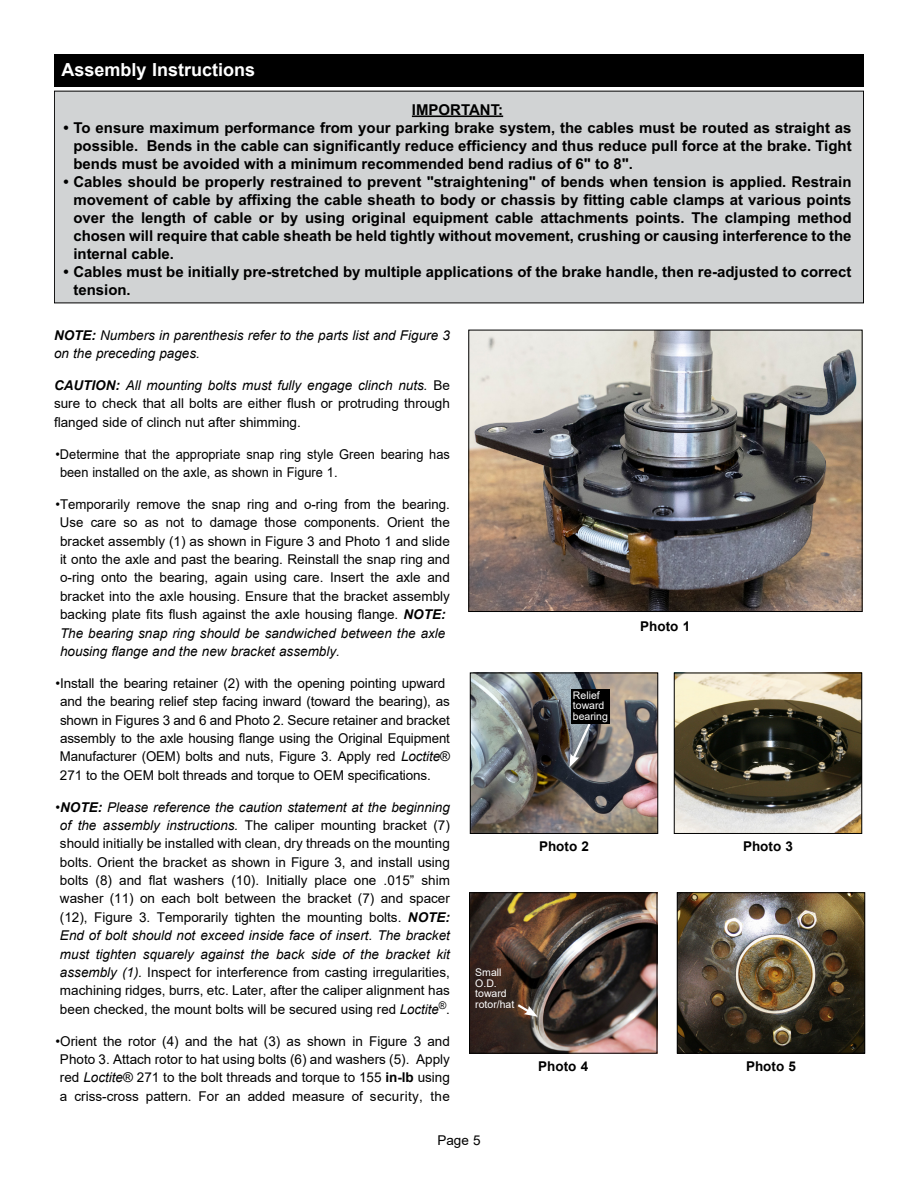
<style>
.page{position:relative;width:918px;height:1188px;background:#fff}
.page>*{position:absolute;margin:0;border:0;box-sizing:border-box;transform-origin:0 0}
.t1{font:700 18px "Arial";color:#fff}
.t2{font:700 15px/18px "Arial";color:#000;text-align:justify}
.t3{font:13.5px/18.3px "Arial";color:#000}
.t4{font:13.5px/18.3px "Arial";color:#000;scale:.95 1}
.t5{font:italic 13.5px/18.3px "Arial";color:#000}
.t6{font:700 13.5px "Arial";color:#000}
.t7{font:10.5px/10.5px "Arial";color:#fff}
.s1{font-weight:700}
.s2{font-weight:700;font-style:italic}
.s3{font-style:italic}
</style>
<div class="page">
<img style="left:676px;top:675px;width:184px;height:157px">
<div style="left:674px;top:673px;width:188px;height:161px;border:1px solid #000"></div>
<div style="left:54px;top:54px;width:810px;height:32px;background:#000"></div>
<div style="left:54px;top:91px;width:810px;height:212px;background:#d1d3d4"></div>
<hr style="left:412px;top:116px;width:91px;height:1px;background:#000">
<img style="left:471px;top:894px;width:184px;height:158px">
<div style="left:469px;top:892px;width:188px;height:162px;border:1px solid #000"></div>
<svg style="left:515px;top:1002px;width:23px;height:15px"></svg>
<img style="left:679px;top:894px;width:184px;height:158px">
<div style="left:677px;top:892px;width:188px;height:162px;border:1px solid #000"></div>
<img style="left:470px;top:332px;width:391px;height:278px">
<div style="left:468px;top:330px;width:395px;height:282px;border:1px solid #000"></div>
<img style="left:472px;top:675px;width:184px;height:157px">
<div style="left:470px;top:673px;width:188px;height:161px;border:1px solid #000"></div>
<svg style="left:569px;top:721px;width:24px;height:46px"></svg>
<div style="left:571px;top:689px;width:39px;height:35px;background:#000"></div>
<h1 class="t1" style="left:62px;top:57px;width:195px">Assembly Instructions</h1>
<p class="t2" style="left:412px;top:101px;width:93px">IMPORTANT:</p>
<p class="t2" style="left:73px;top:119px;width:780px;text-indent:-10px">• To ensure maximum performance from your parking brake system, the cables must be routed as straight as possible. Bends in the cable can significantly reduce efficiency and thus reduce pull force at the brake. Tight bends must be avoided with a minimum recommended bend radius of 6" to 8".</p>
<p class="t2" style="left:73px;top:173px;width:780px;text-indent:-10px">• Cables should be properly restrained to prevent "straightening" of bends when tension is applied. Restrain movement of cable by affixing the cable sheath to body or chassis by fitting cable clamps at various points over the length of cable or by using original equipment cable attachments points. The clamping method chosen will require that cable sheath be held tightly without movement, crushing or causing interference to the internal cable.</p>
<p class="t2" style="left:73px;top:263px;width:780px;text-indent:-10px">• Cables must be initially pre-stretched by multiple applications of the brake handle, then re-adjusted to correct tension.</p>
<p class="t5" style="left:54px;top:326px;width:397px"><span class="s1">NOTE:</span> Numbers in parenthesis refer to the parts list and Figure 3 on the preceding pages.</p>
<p class="t3" style="left:54px;top:376px;width:397px;text-align:justify"><span class="s2">CAUTION:</span> <span class="s3">All mounting bolts must fully engage clinch nuts.</span> Be sure to check that all bolts are either flush or protruding through flanged side of clinch nut after shimming.</p>
<p class="t4" style="left:60px;top:445px;width:412px;text-indent:-5px">•Determine that the appropriate snap ring style Green bearing has been installed on the axle, as shown in Figure 1.</p>
<p class="t3" style="left:60px;top:495px;width:392px;text-indent:-4px">•Temporarily remove the snap ring and o-ring from the bearing.<br>Use care so as not to damage those components. Orient the bracket assembly (1) as shown in Figure 3 and Photo 1 and slide it onto the axle and past the bearing. Reinstall the snap ring and o-ring onto the bearing, again using care. Insert the axle and bracket into the axle housing. Ensure that the bracket assembly backing plate fits flush against the axle housing flange. <span class="s2">NOTE:<br></span><span class="s3">The bearing snap ring should be sandwiched between the axle housing flange and the new bracket assembly.</span></p>
<p class="t3" style="left:60px;top:674px;width:392px;text-indent:-4px">•Install the bearing retainer (2) with the opening pointing upward and the bearing relief step facing inward (toward the bearing), as shown in Figures 3 and 6 and Photo 2. Secure retainer and bracket assembly to the axle housing flange using the Original Equipment Manufacturer (OEM) bolts and nuts, Figure 3. Apply red <span class="s3">Loctite</span>® 271 to the OEM bolt threads and torque to OEM specifications.</p>
<p class="t3" style="left:56px;top:798px;width:396px;text-align:center">•<span class="s2">NOTE:</span> <span class="s3">Please reference the caution statement at the beginning of the assembly instructions.</span> The caliper mounting bracket (7) should initially be installed with clean, dry threads on the mounting bolts. Orient the bracket as shown in Figure 3, and install using bolts (8) and flat washers (10). Initially place one .015” shim washer (11) on each bolt between the bracket (7) and spacer (12), Figure 3. Temporarily tighten the mounting bolts. <span class="s2">NOTE:<br></span><span class="s3">End of bolt should not exceed inside face of insert. The bracket must tighten squarely against the back side of the bracket kit assembly (1).</span> Inspect for interference from casting irregularities, machining ridges, burrs, etc. Later, after the caliper alignment has been checked, the mount bolts will be secured using red <span class="s3">Loctite</span><sup>®</sup>.</p>
<p class="t3" style="left:56px;top:1032px;width:396px;text-align:center">•Orient the rotor (4) and the hat (3) as shown in Figure 3 and Photo 3. Attach rotor to hat using bolts (6) and washers (5). Apply red <span class="s3">Loctite</span>® 271 to the bolt threads and torque to 155 <span class="s1">in-lb</span> using a criss-cross pattern. For an added measure of security, the</p>
<p class="t3" style="left:437px;top:1131px;width:45px">Page 5</p>
<p class="t7" style="left:475px;top:967px;width:41px">Small<br>O.D. toward rotor/hat</p>
<p class="t7" style="left:573px;top:690px;width:37px">Relief toward bearing</p>
<p class="t6" style="left:539px;top:837px;width:51px">Photo 2</p>
<p class="t6" style="left:538px;top:1057px;width:51px">Photo 4</p>
<p class="t6" style="left:640px;top:616px;width:51px">Photo 1</p>
<p class="t6" style="left:743px;top:837px;width:51px">Photo 3</p>
<p class="t6" style="left:746px;top:1057px;width:51px">Photo 5</p>
</div>
